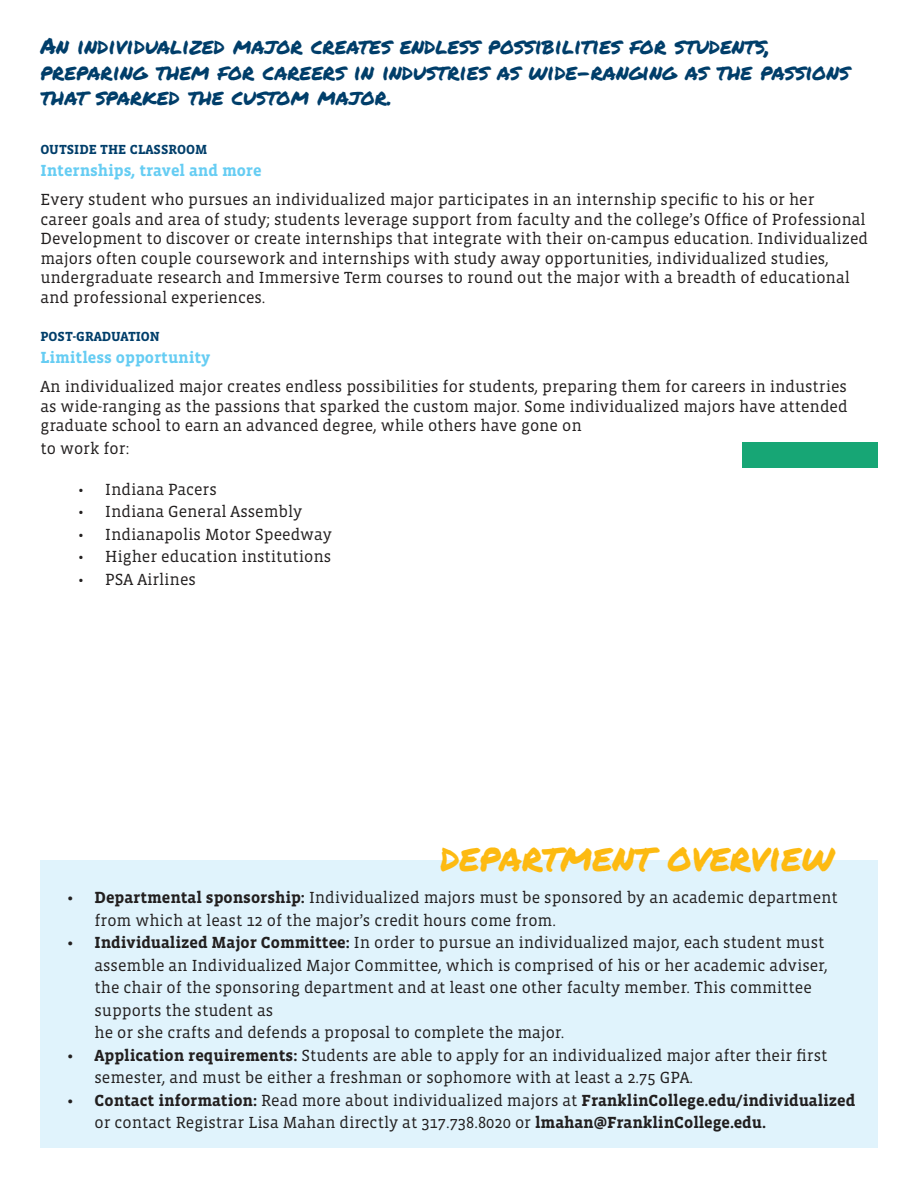
<style>
.page{position:relative;width:918px;height:1188px;background:#fff}
.page>*{position:absolute;margin:0;border:0;box-sizing:border-box;transform-origin:0 0}
.t1{font:39px "Permanent Marker";color:#fdba11}
.t2{font:22.5px/25.5px "Permanent Marker";color:#003e6a}
.t3{font:16.5px/22.5px "Vista Slab OTCE";color:#221f1f}
.t4{font:700 16.5px "Vista Slab OTCE";color:#66cdf3}
.t5{font:700 13.5px "Vista Slab OTCE";color:#003e6a}
.s1{font-weight:700}
</style>
<div class="page">
<div style="left:41px;top:860px;width:837px;height:287px;background:#e0f3fc"></div>
<div style="left:742px;top:443px;width:136px;height:25px;background:#17a675"></div>
<h2 class="t2" style="left:40px;top:35px;width:811px">An individualized major creates endless possibilities for students, preparing them for careers in industries as wide-ranging as the passions that sparked the custom major.</h2>
<p class="t5" style="left:40px;top:143px;width:168px">OUTSIDE THE CLASSROOM</p>
<p class="t4" style="left:40px;top:164px;width:223px">Internships, travel and more</p>
<p class="t3" style="left:40px;top:191px;width:829px;line-height:19.5px">Every student who pursues an individualized major participates in an internship specific to his or her<br>career goals and area of study; students leverage support from faculty and the college’s Office of Professional Development to discover or create internships that integrate with their on-campus education. Individualized majors often couple coursework and internships with study away opportunities, individualized studies, undergraduate research and Immersive Term courses to round out the major with a breadth of educational and professional experiences.</p>
<p class="t5" style="left:40px;top:331px;width:121px">POST-GRADUATION</p>
<p class="t4" style="left:40px;top:351px;width:171px">Limitless opportunity</p>
<p class="t3" style="left:40px;top:378px;width:809px;line-height:19.5px;text-align:justify">An individualized major creates endless possibilities for students, preparing them for careers in industries as wide-ranging as the passions that sparked the custom major. Some individualized majors have attended graduate school to earn an advanced degree, while others have gone on</p>
<p class="t3" style="left:40px;top:438px;width:90px">to work for:</p>
<p class="t3" style="left:78px;top:479px;width:140px">• Indiana Pacers</p>
<p class="t3" style="left:78px;top:502px;width:226px">• Indiana General Assembly</p>
<p class="t3" style="left:78px;top:524px;width:255px">• Indianapolis Motor Speedway</p>
<p class="t3" style="left:78px;top:547px;width:255px">• Higher education institutions</p>
<p class="t3" style="left:78px;top:569px;width:119px">• PSA Airlines</p>
<h1 class="t1" style="left:440px;top:842px;width:395px">department overview</h1>
<p class="t3" style="left:94px;top:888px;width:745px;text-indent:-27px"><span class="s1">• Departmental sponsorship:</span> Individualized majors must be sponsored by an academic department from which at least 12 of the major’s credit hours come from.</p>
<p class="t3" style="left:94px;top:933px;width:735px;text-indent:-27px"><span class="s1">• Individualized Major Committee:</span> In order to pursue an individualized major, each student must assemble an Individualized Major Committee, which is comprised of his or her academic adviser, the chair of the sponsoring department and at least one other faculty member. This committee supports the student as<br>he or she crafts and defends a proposal to complete the major.</p>
<p class="t3" style="left:94px;top:1045px;width:734px;text-indent:-27px"><span class="s1">• Application requirements:</span> Students are able to apply for an individualized major after their first semester, and must be either a freshman or sophomore with at least a 2.75 GPA.</p>
<p class="t3" style="left:94px;top:1090px;width:762px;text-indent:-27px"><span class="s1">• Contact information:</span> Read more about individualized majors at <span class="s1">FranklinCollege.edu/individualized </span>or contact Registrar Lisa Mahan directly at 317.738.8020 or <span class="s1">lmahan@FranklinCollege.edu.</span></p>
</div>
